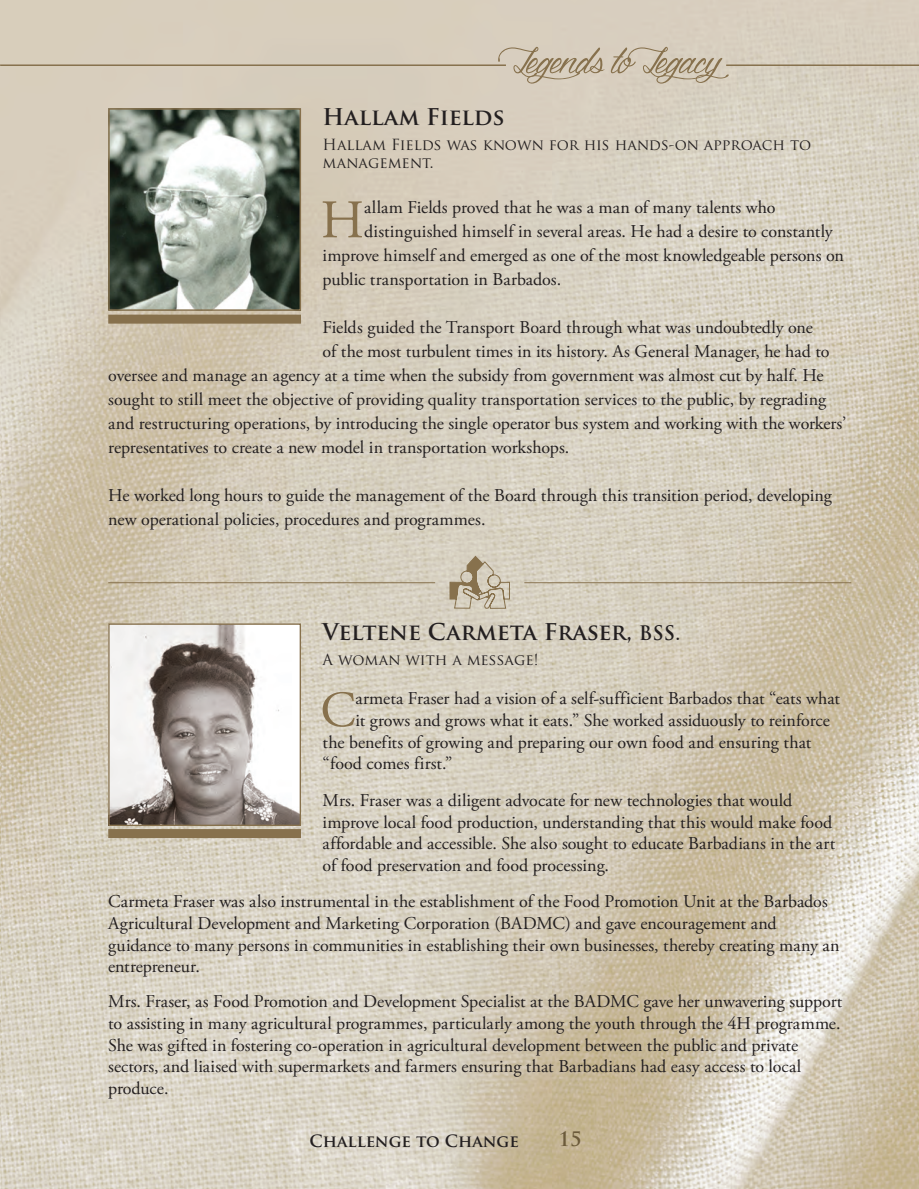
<style>
.page{position:relative;width:919px;height:1189px;background:#fff}
.page>*{position:absolute;margin:0;border:0;box-sizing:border-box;transform-origin:0 0}
.t1{font:82.5px "Dragonis Coming";color:#87714d}
.t2{font:54.15px "Adobe Garamond Pro";color:#87714d}
.t3{font:50.55px "Adobe Garamond Pro";color:#87714d}
.t4{font:700 22.5px "Trajan Pro";color:#231f20}
.t5{font:700 19.5px "Trajan Pro";color:#6c5b3b}
.t6{font:18px/21.6px "Adobe Garamond Pro";color:#231f20}
.t7{font:700 16.5px "Trajan Pro";color:#231f20}
.t8{font:15px/18px "Trajan Pro";color:#231f20}
.s1{font-size:19.5px}
</style>
<div class="page">
<img style="left:0;top:0;width:918px;height:1188px">
<hr style="left:726px;top:64px;width:192px;height:2px;background:#87714d">
<hr style="left:0;top:64px;width:506px;height:2px;background:#87714d">
<hr style="left:108px;top:582px;width:327px;height:1px;background:#87714d">
<hr style="left:524px;top:582px;width:327px;height:1px;background:#87714d">
<svg style="left:449px;top:555px;width:61px;height:53px;background:#c1b7a2"></svg>
<img style="left:111px;top:111px;width:187px;height:197px">
<div style="left:108px;top:108px;width:193px;height:203px;border:2px solid #87714d"></div>
<img style="left:110px;top:625px;width:189px;height:199px">
<div style="left:108px;top:623px;width:193px;height:203px;border:1px solid #87714d"></div>
<div style="left:108px;top:314px;width:193px;height:9px;background:#87714d"></div>
<div style="left:108px;top:829px;width:193px;height:9px;background:#87714d"></div>
<h1 class="t1" style="left:502px;top:-4px;width:218px">Legends to Legacy</h1>
<p class="t4" style="left:322px;top:103px;width:184px">Hallam Fields</p>
<p class="t8" style="left:322px;top:135px;width:490px">Hallam Fields was known for his hands-on approach to management.</p>
<h2 class="t2" style="left:320px;top:187px;width:45px">H</h2>
<p class="t6" style="left:364px;top:197px;width:412px">allam Fields proved that he was a man of many talents who</p>
<p class="t6" style="left:364px;top:221px;width:470px">distinguished himself in several areas. He had a desire to constantly</p>
<p class="t6" style="left:322px;top:245px;width:523px">improve himself and emerged as one of the most knowledgeable persons on</p>
<p class="t6" style="left:322px;top:269px;width:240px">public transportation in Barbados.</p>
<p class="t6" style="left:322px;top:317px;width:491px">Fields guided the Transport Board through what was undoubtedly one</p>
<p class="t6" style="left:322px;top:341px;width:508px">of the most turbulent times in its history. As General Manager, he had to</p>
<p class="t6" style="left:108px;top:365px;width:716px">oversee and manage an agency at a time when the subsidy from government was almost cut by half. He</p>
<p class="t6" style="left:108px;top:389px;width:719px">sought to still meet the objective of providing quality transportation services to the public, by regrading</p>
<p class="t6" style="left:108px;top:413px;width:739px">and restructuring operations, by introducing the single operator bus system and working with the workers’</p>
<p class="t6" style="left:108px;top:437px;width:462px">representatives to create a new model in transportation workshops.</p>
<p class="t6" style="left:108px;top:484px;width:725px;line-height:24px">He worked long hours to guide the management of the Board through this transition period, developing new operational policies, procedures and programmes.</p>
<p class="t4" style="left:322px;top:618px;width:359px">Veltene Carmeta Fraser, <span class="s1">BSS.</span></p>
<p class="t8" style="left:322px;top:650px;width:217px">A woman with a message!</p>
<h3 class="t3" style="left:320px;top:679px;width:37px">C</h3>
<p class="t6" style="left:355px;top:688px;width:486px">armeta Fraser had a vision of a self-sufficient Barbados that “eats what</p>
<p class="t6" style="left:355px;top:710px;width:476px">it grows and grows what it eats.” She worked assiduously to reinforce</p>
<p class="t6" style="left:322px;top:731px;width:490px">the benefits of growing and preparing our own food and ensuring that</p>
<p class="t6" style="left:322px;top:753px;width:131px">“food comes first.”</p>
<p class="t6" style="left:322px;top:790px;width:514px">Mrs. Fraser was a diligent advocate for new technologies that would improve local food production, understanding that this would make food affordable and accessible. She also sought to educate Barbadians in the art of food preservation and food processing.</p>
<p class="t6" style="left:108px;top:891px;width:732px">Carmeta Fraser was also instrumental in the establishment of the Food Promotion Unit at the Barbados Agricultural Development and Marketing Corporation (BADMC) and gave encouragement and guidance to many persons in communities in establishing their own businesses, thereby creating many an entrepreneur.</p>
<p class="t6" style="left:108px;top:991px;width:735px">Mrs. Fraser, as Food Promotion and Development Specialist at the BADMC gave her unwavering support to assisting in many agricultural programmes, particularly among the youth through the 4H programme.<br>She was gifted in fostering co-operation in agricultural development between the public and private sectors, and liaised with supermarkets and farmers ensuring that Barbadians had easy access to local produce.</p>
<p class="t7" style="left:309px;top:1130px;width:211px">Challenge to Change</p>
<p class="t5" style="left:558px;top:1127px;width:25px">15</p>
</div>
